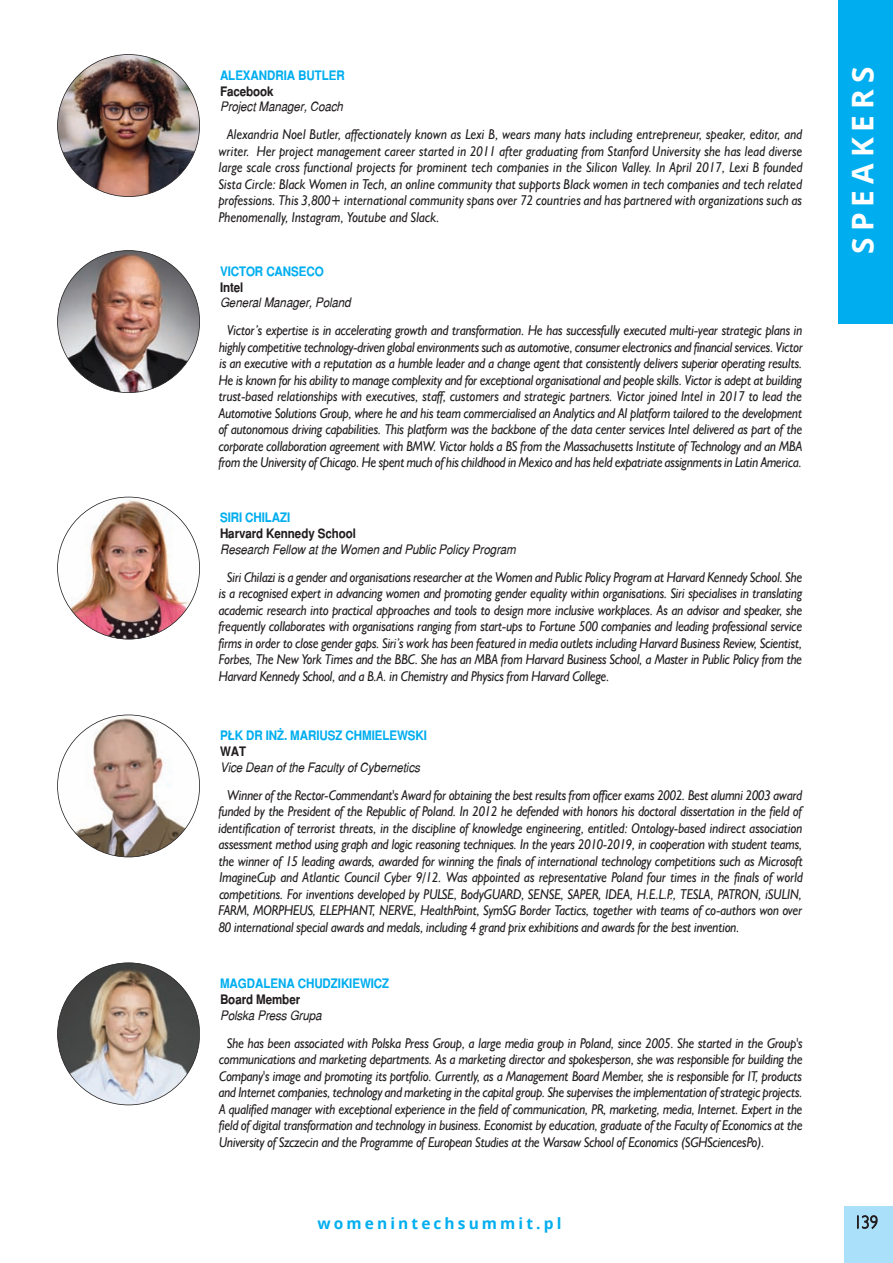
<style>
.page{position:relative;width:893px;height:1263px;background:#fff}
.page>*{position:absolute;margin:0;border:0;box-sizing:border-box;transform-origin:0 0}
.t1{font:700 29.85px "Open Sans";letter-spacing:.2em;color:#fff}
.t2{font:700 15.45px "Open Sans";letter-spacing:.2em;color:#00aeef}
.t3{font:italic 14.25px/16.5px "Humanst 521 EU";letter-spacing:-.02em;color:#231f20;text-align:justify;scale:.9 1}
.t4{font:italic 13.05px "Switzerlandpl";letter-spacing:-.01em;color:#231f20;scale:.9 1}
.t5{font:700 13.05px "Switzerlandpl";letter-spacing:-.01em;color:#00aeef;scale:.9 1}
.t6{font:700 13.05px "Switzerlandpl";letter-spacing:-.01em;color:#231f20;scale:.9 1}
</style>
<div class="page">
<div style="left:838px;top:0;width:55px;height:324px;background:#00aeef"></div>
<div style="left:845px;top:1206px;width:48px;height:57px;background:#aae0f9"></div>
<svg style="left:857px;top:1215px;width:21px;height:14px"></svg>
<img style="left:58px;top:55px;width:142px;height:142px;border-radius:71px">
<img style="left:58px;top:497px;width:142px;height:142px;border-radius:71px">
<img style="left:58px;top:251px;width:142px;height:142px;border-radius:71px">
<img style="left:58px;top:717px;width:142px;height:140px">
<img style="left:58px;top:965px;width:141px;height:140px">
<p class="t5" style="left:220px;top:70px;width:140px">ALEXANDRIA BUTLER</p>
<p class="t6" style="left:220px;top:86px;width:61px">FACEBOOK</p>
<p class="t4" style="left:220px;top:102px;width:138px">Project Manager, Coach</p>
<p class="t3" style="left:219px;top:126px;width:650px;text-indent:9px">Alexandria Noel Butler, affectionately known as Lexi B, wears many hats including entrepreneur, speaker, editor, and writer. Her project management career started in 2011 after graduating from Stanford University she has lead diverse large scale cross functional projects for prominent tech companies in the Silicon Valley. In April 2017, Lexi B founded Sista Circle: Black Women in Tech, an online community that supports Black women in tech companies and tech related professions. This 3,800+ international community spans over 72 countries and has partnered with organizations such as Phenomenally, Instagram, Youtube and Slack.</p>
<p class="t5" style="left:220px;top:266px;width:117px">VICTOR CANSECO</p>
<p class="t6" style="left:220px;top:282px;width:27px">INTEL</p>
<p class="t4" style="left:220px;top:298px;width:147px">General Manager, Poland</p>
<p class="t3" style="left:219px;top:322px;width:651px;text-align:center">Victor’s expertise is in accelerating growth and transformation. He has successfully executed multi-year strategic plans in highly competitive technology-driven global environments such as automotive, consumer electronics and financial services. Victor is an executive with a reputation as a humble leader and a change agent that consistently delivers superior operating results.<br>He is known for his ability to manage complexity and for exceptional organisational and people skills. Victor is adept at building trust-based relationships with executives, staff, customers and strategic partners. Victor joined Intel in 2017 to lead the Automotive Solutions Group, where he and his team commercialised an Analytics and AI platform tailored to the development of autonomous driving capabilities. This platform was the backbone of the data center services Intel delivered as part of the corporate collaboration agreement with BMW. Victor holds a BS from the Massachusetts Institute of Technology and an MBA from the University of Chicago. He spent much of his childhood in Mexico and has held expatriate assignments in Latin America.</p>
<p class="t5" style="left:220px;top:512px;width:80px">SIRI CHILAZI</p>
<p class="t6" style="left:220px;top:528px;width:153px">HARVARD KENNEDY SCHOOL</p>
<p class="t4" style="left:220px;top:544px;width:330px">Research Fellow at the Women and Public Policy Program</p>
<p class="t3" style="left:219px;top:568px;width:650px;text-indent:9px">Siri Chilazi is a gender and organisations researcher at the Women and Public Policy Program at Harvard Kennedy School. She is a recognised expert in advancing women and promoting gender equality within organisations. Siri specialises in translating academic research into practical approaches and tools to design more inclusive workplaces. As an advisor and speaker, she frequently collaborates with organisations ranging from start-ups to Fortune 500 companies and leading professional service firms in order to close gender gaps. Siri’s work has been featured in media outlets including Harvard Business Review, Scientist, Forbes, The New York Times and the BBC. She has an MBA from Harvard Business School, a Master in Public Policy from the Harvard Kennedy School, and a B.A. in Chemistry and Physics from Harvard College.</p>
<p class="t5" style="left:220px;top:730px;width:232px">PŁK DR INŻ. MARIUSZ CHMIELEWSKI</p>
<p class="t6" style="left:220px;top:746px;width:31px">WAT</p>
<p class="t4" style="left:220px;top:762px;width:224px">Vice Dean of the Faculty of Cybernetics</p>
<p class="t3" style="left:218px;top:786px;width:651px;text-indent:9px">Winner of the Rector-Commendant's Award for obtaining the best results from officer exams 2002. Best alumni 2003 award funded by the President of the Republic of Poland. In 2012 he defended with honors his doctoral dissertation in the field of identification of terrorist threats, in the discipline of knowledge engineering, entitled: Ontology-based indirect association assessment method using graph and logic reasoning techniques. In the years 2010-2019, in cooperation with student teams, the winner of 15 leading awards, awarded for winning the finals of international technology competitions such as Microsoft ImagineCup and Atlantic Council Cyber 9/12. Was appointed as representative Poland four times in the finals of world competitions. For inventions developed by PULSE, BodyGUARD, SENSE, SAPER, IDEA, H.E.L.P., TESLA, PATRON, iSULIN, FARM, MORPHEUS, ELEPHANT, NERVE, HealthPoint, SymSG Border Tactics, together with teams of co-authors won over 80 international special awards and medals, including 4 grand prix exhibitions and awards for the best invention.</p>
<p class="t5" style="left:220px;top:978px;width:190px">MAGDALENA CHUDZIKIEWICZ</p>
<p class="t6" style="left:220px;top:994px;width:91px">BOARD MEMBER</p>
<p class="t4" style="left:220px;top:1010px;width:114px">Polska Press Grupa</p>
<p class="t3" style="left:219px;top:1034px;width:651px;text-indent:9px">She has been associated with Polska Press Group, a large media group in Poland, since 2005. She started in the Group's communications and marketing departments. As a marketing director and spokesperson, she was responsible for building the Company's image and promoting its portfolio. Currently, as a Management Board Member, she is responsible for IT, products and Internet companies, technology and marketing in the capital group. She supervises the implementation of strategic projects.<br>A qualified manager with exceptional experience in the field of communication, PR, marketing, media, Internet. Expert in the field of digital transformation and technology in business. Economist by education, graduate of the Faculty of Economics at the University of Szczecin and the Programme of European Studies at the Warsaw School of Economics (SGHSciencesPo).</p>
<p class="t2" style="left:318px;top:1213px;width:245px">womenintechsummit.pl</p>
<h1 class="t1" style="left:841px;top:254px;width:188px;rotate:-90deg">speakers</h1>
</div>
